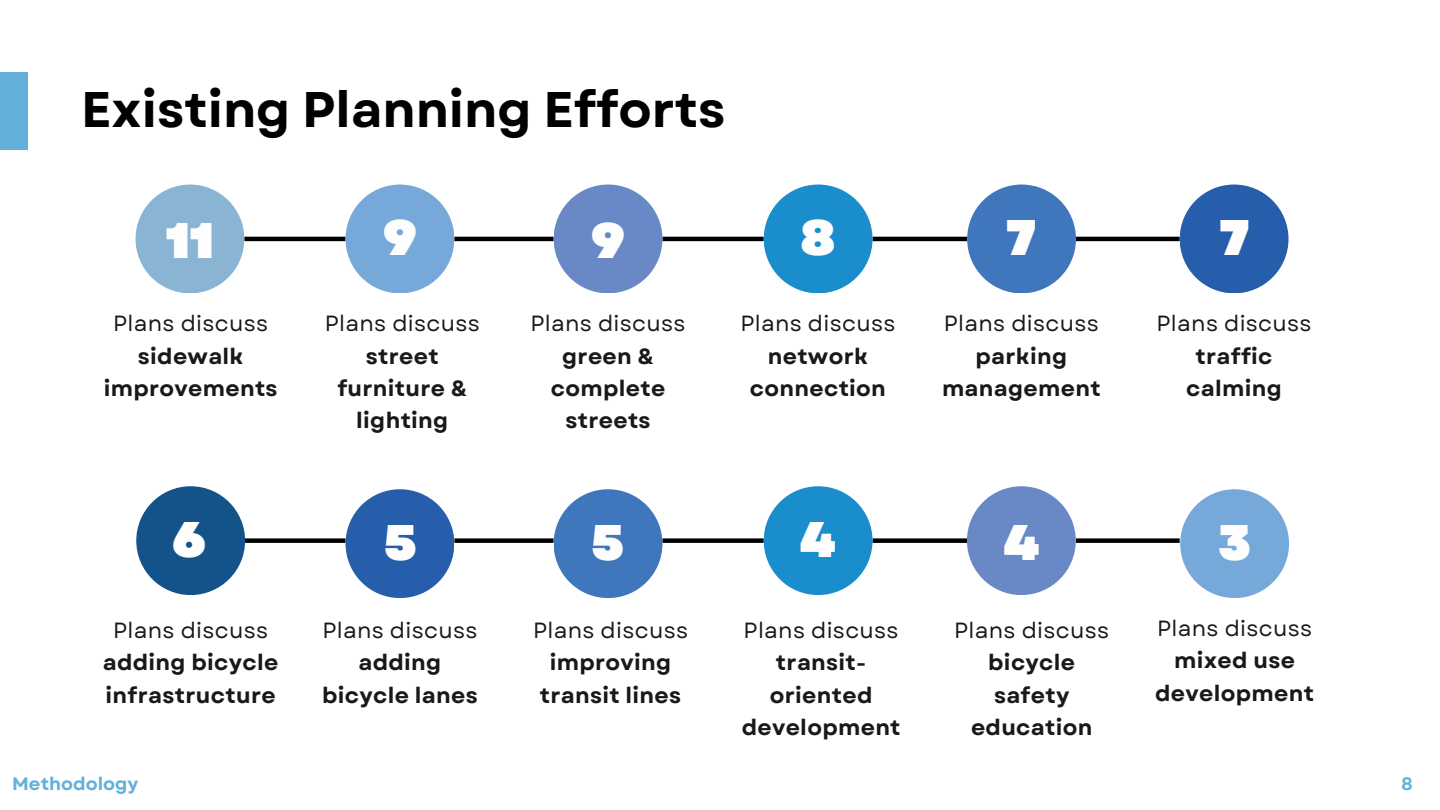
<style>
.page{position:relative;width:1440px;height:810px;background:#fff}
.page>*{position:absolute;margin:0;border:0;box-sizing:border-box;transform-origin:0 0}
.t1{font:700 50px "Garet";color:#000}
.t2{font:900 50px "Garet";color:#fefefe}
.t3{font:700 22px/32.2px "Garet";letter-spacing:.015em;color:#191919;text-align:center}
.t4{font:700 18px "Garet";color:#63b1db}
.s1{font-weight:400}
</style>
<div class="page">
<hr style="left:244px;top:237px;width:102px;height:4px;background:#000">
<hr style="left:454px;top:237px;width:100px;height:4px;background:#000">
<hr style="left:662px;top:237px;width:102px;height:4px;background:#000">
<hr style="left:873px;top:237px;width:94px;height:4px;background:#000">
<hr style="left:1076px;top:237px;width:104px;height:4px;background:#000">
<div style="left:136px;top:185px;width:108px;height:108px;background:#8ab4d4;border-radius:50%"></div>
<div style="left:346px;top:185px;width:108px;height:108px;background:#76a9da;border-radius:50%"></div>
<div style="left:554px;top:185px;width:108px;height:108px;background:#6889c6;border-radius:50%"></div>
<div style="left:764px;top:185px;width:109px;height:108px;background:#1a8dcd;border-radius:50%"></div>
<div style="left:967px;top:185px;width:109px;height:108px;background:#3f76bc;border-radius:50%"></div>
<div style="left:1180px;top:185px;width:109px;height:108px;background:#265eab;border-radius:50%"></div>
<div style="left:0;top:72px;width:28px;height:78px;background:#63b1db"></div>
<div style="left:244px;top:538px;width:102px;height:5px;background:#000"></div>
<div style="left:454px;top:538px;width:100px;height:5px;background:#000"></div>
<div style="left:662px;top:538px;width:102px;height:5px;background:#000"></div>
<div style="left:873px;top:538px;width:94px;height:5px;background:#000"></div>
<div style="left:1076px;top:538px;width:104px;height:5px;background:#000"></div>
<div style="left:764px;top:486px;width:109px;height:109px;background:#1a8dcd;border-radius:50%"></div>
<div style="left:136px;top:486px;width:109px;height:109px;background:#13538a;border-radius:50%"></div>
<div style="left:346px;top:489px;width:108px;height:109px;background:#265eab;border-radius:50%"></div>
<div style="left:554px;top:489px;width:108px;height:109px;background:#3f76bc;border-radius:50%"></div>
<div style="left:967px;top:486px;width:109px;height:109px;background:#6889c6;border-radius:50%"></div>
<div style="left:1180px;top:489px;width:109px;height:109px;background:#76a9da;border-radius:50%"></div>
<p class="t1" style="left:81px;top:73px;width:646px">Existing Planning Efforts</p>
<p class="t2" style="left:166px;top:205px;width:50px">11</p>
<p class="t2" style="left:383px;top:202px;width:35px">9</p>
<h1 class="t3" style="left:104px;top:308px;width:175px"><span class="s1">Plans discuss </span>sidewalk improvements</h1>
<p class="t3" style="left:325px;top:308px;width:156px"><span class="s1">Plans discuss </span>street furniture &amp; lighting</p>
<h2 class="t2" style="left:591px;top:205px;width:35px">9</h2>
<h2 class="t3" style="left:531px;top:308px;width:156px"><span class="s1">Plans discuss </span>green &amp; complete streets</h2>
<h2 class="t2" style="left:801px;top:202px;width:36px">8</h2>
<h2 class="t2" style="left:1006px;top:202px;width:32px">7</h2>
<p class="t2" style="left:1219px;top:202px;width:32px">7</p>
<h2 class="t3" style="left:740px;top:308px;width:156px"><span class="s1">Plans discuss </span>network connection</h2>
<h2 class="t3" style="left:942px;top:308px;width:160px"><span class="s1">Plans discuss </span>parking management</h2>
<p class="t3" style="left:1157px;top:308px;width:156px"><span class="s1">Plans discuss </span>traffic calming</p>
<h2 class="t2" style="left:173px;top:504px;width:35px">6</h2>
<h2 class="t2" style="left:384px;top:507px;width:34px">5</h2>
<h2 class="t2" style="left:591px;top:507px;width:34px">5</h2>
<p class="t2" style="left:1003px;top:507px;width:37px">4</p>
<p class="t2" style="left:1218px;top:507px;width:34px">3</p>
<p class="t2" style="left:800px;top:504px;width:37px">4</p>
<p class="t3" style="left:103px;top:614px;width:177px"><span class="s1">Plans discuss </span>adding bicycle infrastructure</p>
<p class="t3" style="left:322px;top:614px;width:157px"><span class="s1">Plans discuss </span>adding bicycle lanes</p>
<p class="t3" style="left:533px;top:614px;width:156px"><span class="s1">Plans discuss </span>improving transit lines</p>
<h2 class="t3" style="left:742px;top:614px;width:160px"><span class="s1">Plans discuss </span>transit&shy;oriented development</h2>
<h2 class="t3" style="left:954px;top:614px;width:156px"><span class="s1">Plans discuss </span>bicycle safety education</h2>
<h2 class="t3" style="left:1155px;top:612px;width:160px"><span class="s1">Plans discuss </span>mixed use development</h2>
<p class="t4" style="left:12px;top:770px;width:128px">Methodology</p>
<p class="t4" style="left:1401px;top:770px;width:13px">8</p>
</div>
